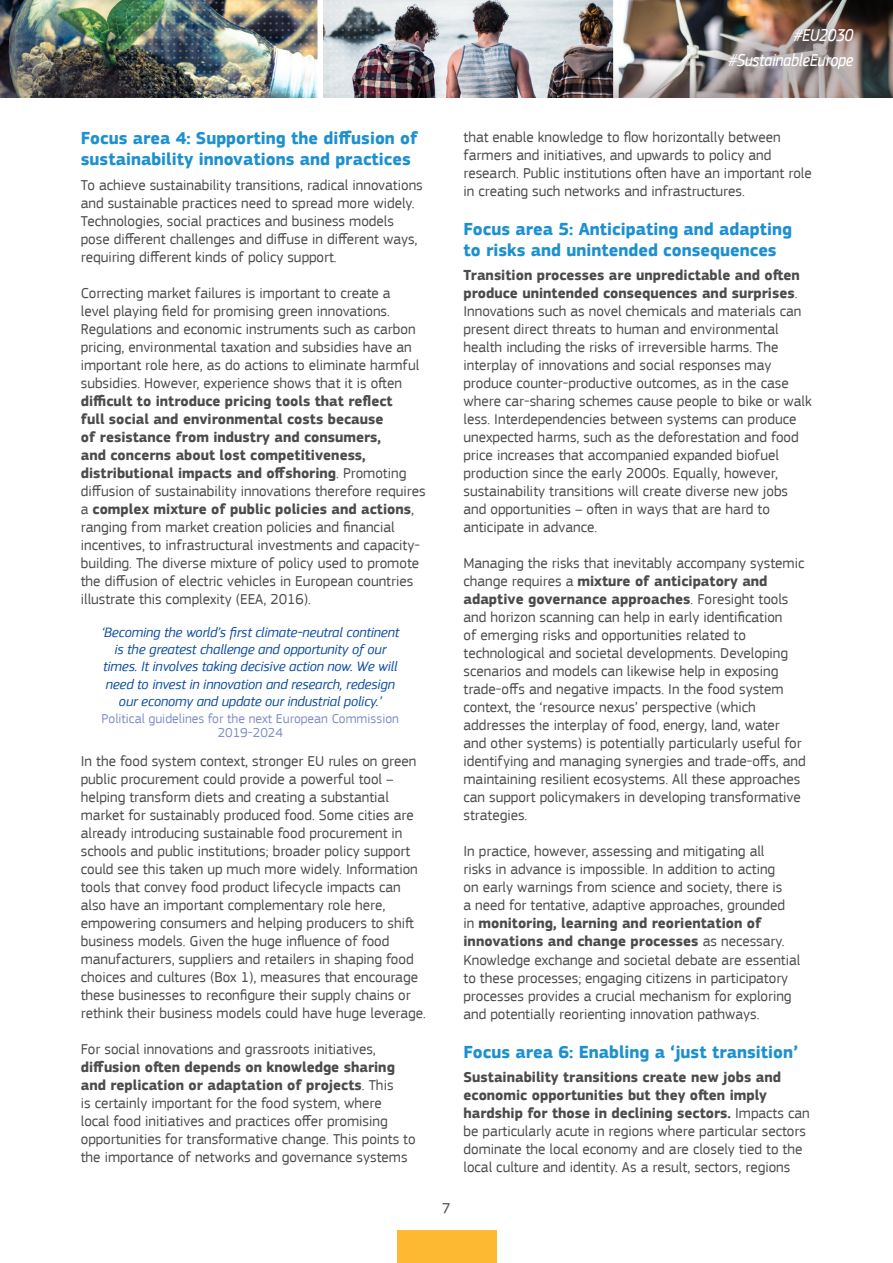
<style>
.page{position:relative;width:893px;height:1263px;background:#fff}
.page>*{position:absolute;margin:0;border:0;box-sizing:border-box;transform-origin:0 0}
.TITLE_2{font:700 18px/21px "EC Square Sans Pro";color:#1d90d0}
.t1{font:italic 18px/25.5px "EC Square Sans Cond Pro";color:#fff;text-align:right}
.BODY_TEXT{font:15px/18px "EC Square Sans Pro";color:#4b4c4d}
.quote1{font:italic 14.25px/17.1px "EC Square Sans Pro";letter-spacing:-.01em;color:#0d4da1;text-align:center}
.quote2{font:13.5px/13.5px "EC Square Sans Pro";color:#838fc7;text-align:center}
.s1{font-weight:700}
</style>
<div class="page">
<svg style="left:622px;top:0;width:44px;height:52px;background:#937760"></svg>
<img style="left:666px;top:0;width:227px;height:98px">
<img style="left:0;top:0;width:317px;height:27px">
<img style="left:317px;top:0;width:297px;height:98px">
<img style="left:115px;top:2px;width:275px;height:96px">
<img style="left:0;top:27px;width:198px;height:71px">
<img style="left:499px;top:50px;width:317px;height:316px;border-radius:50%">
<div style="left:0;top:99px;width:893px;height:407px;background:#fff"></div>
<div style="left:397px;top:1230px;width:99px;height:33px;background:#fdb931"></div>
<p class="t1" style="left:728px;top:22px;width:126px">#EU2030 #SustainableEurope</p>
<p class="TITLE_2" style="left:81px;top:128px;width:339px">Focus area 4: Supporting the diffusion of sustainability innovations and practices</p>
<p class="BODY_TEXT" style="left:81px;top:176px;width:344px">To achieve sustainability transitions, radical innovations and sustainable practices need to spread more widely.<br>Technologies, social practices and business models pose different challenges and diffuse in different ways, requiring different kinds of policy support.</p>
<p class="BODY_TEXT" style="left:81px;top:284px;width:346px">Correcting market failures is important to create a<br>level playing field for promising green innovations.<br>Regulations and economic instruments such as carbon pricing, environmental taxation and subsidies have an important role here, as do actions to eliminate harmful subsidies. However, experience shows that it is often <span class="s1">difficult to introduce pricing tools that reflect<br>full social and environmental costs because<br>of resistance from industry and consumers,<br>and concerns about lost competitiveness, distributional impacts and offshoring</span>. Promoting diffusion of sustainability innovations therefore requires a <span class="s1">complex mixture of public policies and actions</span>, ranging from market creation policies and financial incentives, to infrastructural investments and capacity&shy;building. The diverse mixture of policy used to promote the diffusion of electric vehicles in European countries illustrate this complexity (EEA, 2016).</p>
<p class="quote1" style="left:101px;top:624px;width:299px">‘Becoming the world’s first climate-neutral continent is the greatest challenge and opportunity of our times. It involves taking decisive action now. We will need to invest in innovation and research, redesign our economy and update our industrial policy.’</p>
<p class="quote2" style="left:102px;top:712px;width:299px">Political guidelines for the next European Commission<br>2019-2024</p>
<p class="BODY_TEXT" style="left:81px;top:752px;width:347px">In the food system context, stronger EU rules on green public procurement could provide a powerful tool – helping transform diets and creating a substantial market for sustainably produced food. Some cities are already introducing sustainable food procurement in schools and public institutions; broader policy support could see this taken up much more widely. Information tools that convey food product lifecycle impacts can also have an important complementary role here, empowering consumers and helping producers to shift business models. Given the huge influence of food manufacturers, suppliers and retailers in shaping food choices and cultures (Box 1), measures that encourage these businesses to reconfigure their supply chains or rethink their business models could have huge leverage.</p>
<p class="BODY_TEXT" style="left:81px;top:1040px;width:336px">For social innovations and grassroots initiatives, <span class="s1">diffusion often depends on knowledge sharing and replication or adaptation of projects</span>. This<br>is certainly important for the food system, where<br>local food initiatives and practices offer promising opportunities for transformative change. This points to the importance of networks and governance systems</p>
<p class="BODY_TEXT" style="left:442px;top:1199px;width:10px">7</p>
<p class="BODY_TEXT" style="left:463px;top:128px;width:350px">that enable knowledge to flow horizontally between farmers and initiatives, and upwards to policy and research. Public institutions often have an important role in creating such networks and infrastructures.</p>
<p class="TITLE_2" style="left:463px;top:219px;width:330px">Focus area 5: Anticipating and adapting to risks and unintended consequences</p>
<p class="BODY_TEXT" style="left:463px;top:267px;width:350px"><span class="s1">Transition processes are unpredictable and often produce unintended consequences and surprises</span>.<br>Innovations such as novel chemicals and materials can present direct threats to human and environmental health including the risks of irreversible harms. The interplay of innovations and social responses may produce counter-productive outcomes, as in the case where car-sharing schemes cause people to bike or walk less. Interdependencies between systems can produce unexpected harms, such as the deforestation and food price increases that accompanied expanded biofuel production since the early 2000s. Equally, however, sustainability transitions will create diverse new jobs and opportunities – often in ways that are hard to anticipate in advance.</p>
<p class="BODY_TEXT" style="left:463px;top:555px;width:344px">Managing the risks that inevitably accompany systemic change requires a <span class="s1">mixture of anticipatory and adaptive governance approaches</span>. Foresight tools and horizon scanning can help in early identification<br>of emerging risks and opportunities related to technological and societal developments. Developing scenarios and models can likewise help in exposing trade-offs and negative impacts. In the food system context, the ‘resource nexus’ perspective (which addresses the interplay of food, energy, land, water and other systems) is potentially particularly useful for identifying and managing synergies and trade-offs, and maintaining resilient ecosystems. All these approaches can support policymakers in developing transformative strategies.</p>
<p class="BODY_TEXT" style="left:463px;top:843px;width:338px">In practice, however, assessing and mitigating all<br>risks in advance is impossible. In addition to acting<br>on early warnings from science and society, there is<br>a need for tentative, adaptive approaches, grounded<br>in <span class="s1">monitoring, learning and reorientation of innovations and change processes</span> as necessary.<br>Knowledge exchange and societal debate are essential to these processes; engaging citizens in participatory processes provides a crucial mechanism for exploring and potentially reorienting innovation pathways.</p>
<p class="TITLE_2" style="left:463px;top:1042px;width:336px">Focus area 6: Enabling a ‘just transition’</p>
<p class="BODY_TEXT" style="left:463px;top:1068px;width:348px"><span class="s1">Sustainability transitions create new jobs and economic opportunities but they often imply hardship for those in declining sectors.</span> Impacts can be particularly acute in regions where particular sectors dominate the local economy and are closely tied to the local culture and identity. As a result, sectors, regions</p>
</div>
